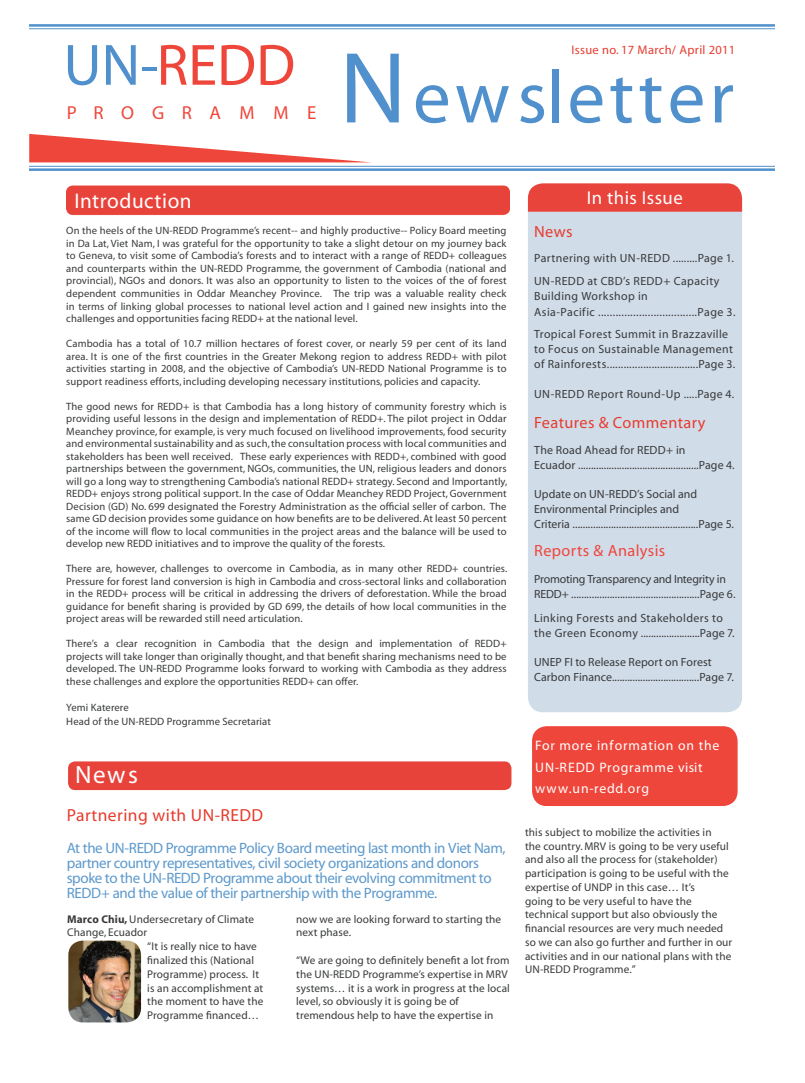
<style>
.page{position:relative;width:805px;height:1083px;background:#fff}
.page>*{position:absolute;margin:0;border:0;box-sizing:border-box;transform-origin:0 0}
.t1{font:75px "Myriad";letter-spacing:.055em;color:#5090cc}
.t2{font:58.62px "Myriad";color:#ef463b}
.t3{font:25px "Myriad";color:#fff}
.white_newsletter_hea{font:21.25px "Myriad";letter-spacing:.025em;color:#fff}
.t4{font:18.88px "Myriad";letter-spacing:.945em;color:#ef463b}
.white{font:18.75px "Myriad";letter-spacing:.025em;color:#fff}
.big_red_title{font:17.5px "Myriad";letter-spacing:.025em;color:#e73b2e}
.menu_item_title{font:16.25px "Myriad";letter-spacing:.025em;color:#e73b2e}
.menu_item_title-2{font:16.25px "Myriad";letter-spacing:.025em;color:#ef463c}
.blue_sub_heading{font:15px/15px "Myriad";letter-spacing:-.03em;color:#5d99cc}
.t5{font:13.75px/21.2px "Myriad";letter-spacing:.06em;color:#fff}
.issue_no{font:12.5px "Myriad";letter-spacing:.025em;color:#e73b2e}
.menu_item{font:11.88px/15px "Myriad";letter-spacing:.02em;color:#383a3a}
.menu_item-2{font:11.88px/15px "Myriad";color:#383a3a}
.menu_item-3{font:11.88px/15px "Myriad";letter-spacing:-.02em;color:#383a3a}
.Paragraph_Style_1{font:11.25px/13.8px "Myriad";letter-spacing:.01em;color:#383a3a}
.Paragraph_Style_1-2{font:10.62px/12.5px "Myriad";letter-spacing:.01em;color:#383a3a;text-align:justify}
.s1{color:#5090cc}
.s2{font-size:101.88px}
.s3{font-weight:700}
</style>
<div class="page">
<svg style="left:29px;top:134px;width:337px;height:28px"></svg>
<hr style="left:29px;top:24px;width:744px;height:3px;background:#5090cc">
<hr style="left:29px;top:28px;width:744px;height:1px;background:#5090cc">
<hr style="left:29px;top:166px;width:744px;height:1px;background:#5090cc">
<hr style="left:29px;top:168px;width:744px;height:3px;background:#5090cc">
<div style="left:527px;top:183px;width:214px;height:529px;background:#d1dce9"></div>
<div style="left:532px;top:726px;width:205px;height:80px;background:#ef463b"></div>
<div style="left:68px;top:761px;width:443px;height:29px;background:#e8433a;border-radius:7px"></div>
<img style="left:66px;top:185px;width:443px;height:31px">
<img style="left:68px;top:940px;width:73px;height:82px">
<h2 class="t2" style="left:63px;top:36px;width:233px"><span class="s1">UN-</span>REDD</h2>
<h3 class="t4" style="left:67px;top:103px;width:251px">PROGRAMME</h3>
<p class="white_newsletter_hea" style="left:74px;top:191px;width:119px">Introduction</p>
<p class="issue_no" style="left:571px;top:44px;width:165px">Issue no. 17 March/ April 2011</p>
<h1 class="t1" style="left:339px;top:60px;width:396px"><span class="s2">N</span>ewsletter</h1>
<p class="white" style="left:586px;top:188px;width:97px">In this Issue</p>
<p class="Paragraph_Style_1-2" style="left:66px;top:225px;width:441px">On the heels of the UN-REDD Programme’s recent-- and highly productive-- Policy Board meeting in Da Lat, Viet Nam, I was grateful for the opportunity to take a slight detour on my journey back to Geneva, to visit some of Cambodia’s forests and to interact with a range of REDD+ colleagues and counterparts within the UN-REDD Programme, the government of Cambodia (national and provincial), NGOs and donors. It was also an opportunity to listen to the voices of the of forest dependent communities in Oddar Meanchey Province. The trip was a valuable reality check in terms of linking global processes to national level action and I gained new insights into the challenges and opportunities facing REDD+ at the national level.</p>
<p class="Paragraph_Style_1-2" style="left:66px;top:337px;width:441px">Cambodia has a total of 10.7 million hectares of forest cover, or nearly 59 per cent of its land area. It is one of the first countries in the Greater Mekong region to address REDD+ with pilot activities starting in 2008, and the objective of Cambodia’s UN-REDD National Programme is to support readiness efforts, including developing necessary institutions, policies and capacity.</p>
<p class="Paragraph_Style_1-2" style="left:66px;top:400px;width:442px">The good news for REDD+ is that Cambodia has a long history of community forestry which is providing useful lessons in the design and implementation of REDD+. The pilot project in Oddar Meanchey province, for example, is very much focused on livelihood improvements, food security and environmental sustainability and as such, the consultation process with local communities and stakeholders has been well received. These early experiences with REDD+, combined with good partnerships between the government, NGOs, communities, the UN, religious leaders and donors will go a long way to strengthening Cambodia’s national REDD+ strategy. Second and Importantly, REDD+ enjoys strong political support. In the case of Oddar Meanchey REDD Project, Government Decision (GD) No. 699 designated the Forestry Administration as the official seller of carbon. The same GD decision provides some guidance on how benefits are to be delivered. At least 50 percent of the income will flow to local communities in the project areas and the balance will be used to develop new REDD initiatives and to improve the quality of the forests.</p>
<p class="Paragraph_Style_1-2" style="left:66px;top:562px;width:442px">There are, however, challenges to overcome in Cambodia, as in many other REDD+ countries.<br>Pressure for forest land conversion is high in Cambodia and cross-sectoral links and collaboration in the REDD+ process will be critical in addressing the drivers of deforestation. While the broad guidance for benefit sharing is provided by GD 699, the details of how local communities in the project areas will be rewarded still need articulation.</p>
<p class="Paragraph_Style_1-2" style="left:66px;top:637px;width:441px">There’s a clear recognition in Cambodia that the design and implementation of REDD+ projects will take longer than originally thought, and that benefit sharing mechanisms need to be developed. The UN-REDD Programme looks forward to working with Cambodia as they address these challenges and explore the opportunities REDD+ can offer.</p>
<p class="Paragraph_Style_1-2" style="left:66px;top:701px;width:64px">Yemi Katerere</p>
<p class="Paragraph_Style_1-2" style="left:66px;top:715px;width:206px">Head of the UN-REDD Programme Secretariat</p>
<p class="t3" style="left:75px;top:762px;width:64px">News</p>
<p class="big_red_title" style="left:67px;top:806px;width:198px">Partnering with UN-REDD</p>
<p class="blue_sub_heading" style="left:67px;top:841px;width:440px">At the UN-REDD Programme Policy Board meeting last month in Viet Nam, partner country representatives, civil society organizations and donors spoke to the UN-REDD Programme about their evolving commitment to REDD+ and the value of their partnership with the Programme.</p>
<p class="Paragraph_Style_1" style="left:67px;top:912px;width:188px"><span class="s3">Marco Chiu,</span> Undersecretary of Climate<br>Change, Ecuador</p>
<p class="Paragraph_Style_1" style="left:147px;top:940px;width:117px">“It is really nice to have finalized this (National<br>Programme) process. It is an accomplishment at the moment to have the<br>Programme financed…</p>
<p class="Paragraph_Style_1" style="left:296px;top:912px;width:206px">now we are looking forward to starting the next phase.</p>
<p class="Paragraph_Style_1" style="left:296px;top:953px;width:215px">“We are going to definitely benefit a lot from the UN-REDD Programme’s expertise in MRV systems… it is a work in progress at the local level, so obviously it is going be of tremendous help to have the expertise in</p>
<p class="menu_item_title" style="left:534px;top:223px;width:40px">News</p>
<p class="menu_item" style="left:534px;top:251px;width:201px">Partnering with UN-REDD .........Page 1.</p>
<p class="menu_item" style="left:534px;top:274px;width:203px">UN-REDD at CBD’s REDD+ Capacity<br>Building Workshop in<br>Asia-Pacific ..................................Page 3.</p>
<p class="menu_item" style="left:534px;top:327px;width:202px">Tropical Forest Summit in Brazzaville to Focus on Sustainable Management of Rainforests.................................Page 3.</p>
<p class="menu_item" style="left:534px;top:387px;width:201px">UN-REDD Report Round-Up .....Page 4.</p>
<p class="menu_item_title" style="left:534px;top:414px;width:173px">Features &amp; Commentary</p>
<p class="menu_item" style="left:534px;top:443px;width:202px">The Road Ahead for REDD+ in<br>Ecuador ...............................................Page 4.</p>
<p class="menu_item-2" style="left:534px;top:487px;width:201px">Update on UN-REDD’s Social and<br>Environmental Principles and<br>Criteria .................................................Page 5.</p>
<p class="menu_item_title-2" style="left:534px;top:542px;width:133px">Reports &amp; Analysis</p>
<p class="menu_item-3" style="left:534px;top:572px;width:203px">Promoting Transparency and Integrity in<br>REDD+ ..................................................Page 6.</p>
<p class="menu_item" style="left:534px;top:611px;width:202px">Linking Forests and Stakeholders to the Green Economy .......................Page 7.</p>
<p class="menu_item" style="left:534px;top:654px;width:201px">UNEP FI to Release Report on Forest<br>Carbon Finance..................................Page 7.</p>
<p class="t5" style="left:535px;top:735px;width:186px">For more information on the<br>UN-REDD Programme visit www.un-redd.org</p>
<p class="Paragraph_Style_1" style="left:525px;top:825px;width:208px">this subject to mobilize the activities in<br>the country. MRV is going to be very useful and also all the process for (stakeholder) participation is going to be useful with the expertise of UNDP in this case… It’s<br>going to be very useful to have the technical support but also obviously the financial resources are very much needed so we can also go further and further in our activities and in our national plans with the UN-REDD Programme.”</p>
</div>
